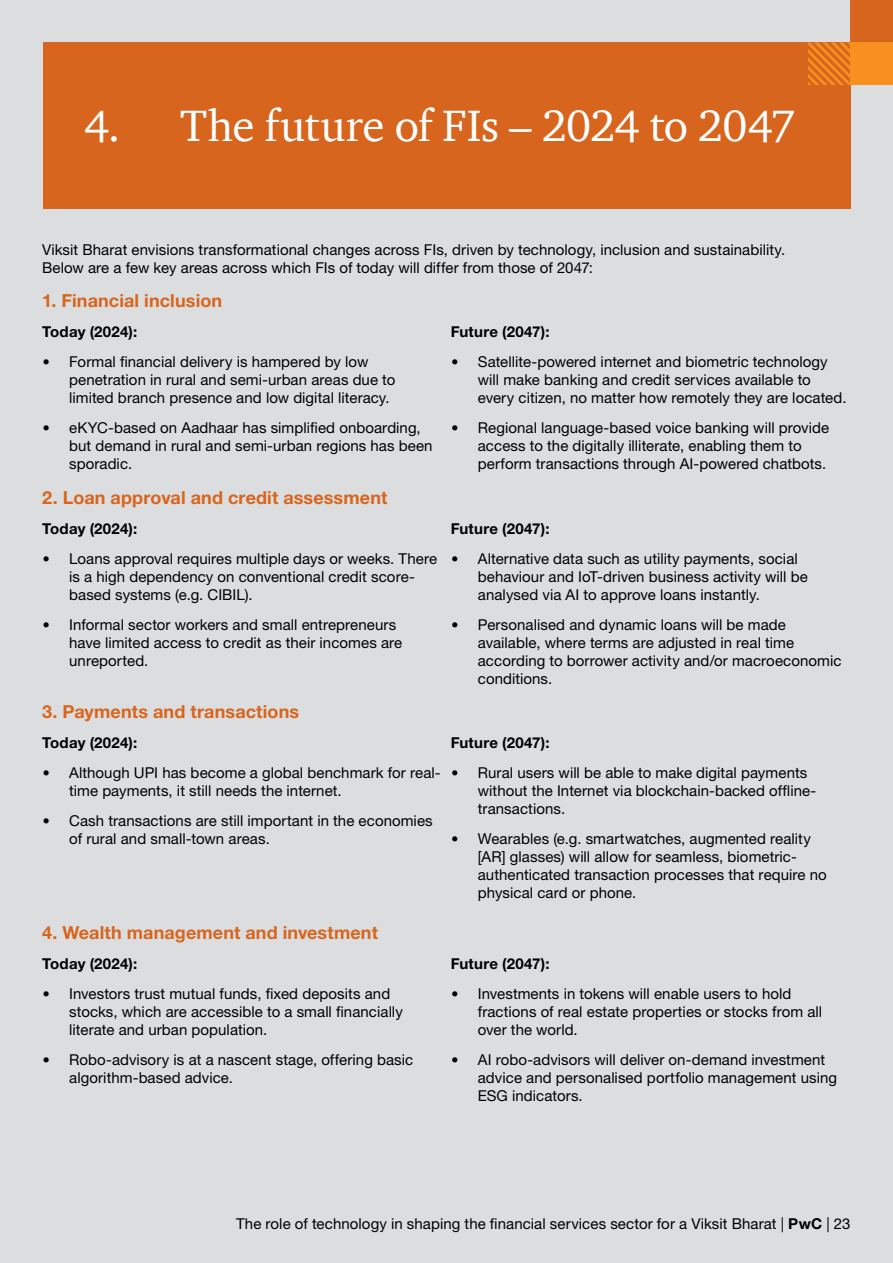
<style>
.page{position:relative;width:893px;height:1263px;background:#dcddde}
.page>*{position:absolute;margin:0;border:0;box-sizing:border-box;transform-origin:0 0}
.t1{font:45px "ITC Charter Com";letter-spacing:-.01em;color:#fff}
.t2{font:700 18px "Helvetica Neue LT Pro";letter-spacing:.005em;color:#d8651e}
.t3{font:15px/18px "Helvetica Neue LT Pro";letter-spacing:.005em;color:#000}
.t4{font:700 15px "Helvetica Neue LT Pro";letter-spacing:.015em;color:#000}
.s1{font-family:"Calibri";font-size:16.5px}
.s2{font-weight:700}
</style>
<div class="page">
<div style="left:43px;top:43px;width:807px;height:166px;background:#d8651e"></div>
<div style="left:850px;top:0;width:43px;height:43px;background:#d8651e"></div>
<div style="left:850px;top:43px;width:43px;height:42px;background:#f7901e"></div>
<svg style="left:808px;top:43px;width:42px;height:42px"></svg>
<h1 class="t1" style="left:84px;top:98px;width:713px">4. The future of FIs – 2024 to 2047</h1>
<p class="t3" style="left:42px;top:240px;width:745px">Viksit Bharat envisions transformational changes across FIs, driven by technology, inclusion and sustainability.<br>Below are a few key areas across which FIs of today will differ from those of 2047:</p>
<p class="t2" style="left:42px;top:290px;width:181px">1. Financial inclusion</p>
<p class="t4" style="left:42px;top:323px;width:96px">Today (2024):</p>
<p class="t3" style="left:69px;top:353px;width:328px;text-indent:-27px"><span class="s1">•</span> Formal financial delivery is hampered by low penetration in rural and semi-urban areas due to limited branch presence and low digital literacy.</p>
<p class="t3" style="left:69px;top:419px;width:365px;text-indent:-27px"><span class="s1">•</span> eKYC-based on Aadhaar has simplified onboarding, but demand in rural and semi-urban regions has been sporadic.</p>
<p class="t4" style="left:451px;top:323px;width:100px">Future (2047):</p>
<p class="t3" style="left:478px;top:353px;width:370px;text-indent:-27px"><span class="s1">•</span> Satellite-powered internet and biometric technology will make banking and credit services available to every citizen, no matter how remotely they are located.</p>
<p class="t3" style="left:478px;top:419px;width:353px;text-indent:-27px"><span class="s1">•</span> Regional language-based voice banking will provide access to the digitally illiterate, enabling them to perform transactions through AI-powered chatbots.</p>
<p class="t2" style="left:42px;top:486px;width:347px">2. Loan approval and credit assessment</p>
<p class="t4" style="left:42px;top:519px;width:96px">Today (2024):</p>
<p class="t3" style="left:69px;top:549px;width:369px;text-indent:-27px"><span class="s1">•</span> Loans approval requires multiple days or weeks. There is a high dependency on conventional credit score&shy;based systems (e.g. CIBIL).</p>
<p class="t3" style="left:69px;top:615px;width:335px;text-indent:-27px"><span class="s1">•</span> Informal sector workers and small entrepreneurs have limited access to credit as their incomes are unreported.</p>
<p class="t2" style="left:42px;top:701px;width:258px">3. Payments and transactions</p>
<p class="t4" style="left:42px;top:734px;width:96px">Today (2024):</p>
<p class="t3" style="left:69px;top:764px;width:373px;text-indent:-27px"><span class="s1">•</span> Although UPI has become a global benchmark for real&shy;time payments, it still needs the internet.</p>
<p class="t3" style="left:69px;top:812px;width:365px;text-indent:-27px"><span class="s1">•</span> Cash transactions are still important in the economies of rural and small-town areas.</p>
<p class="t2" style="left:42px;top:921px;width:337px">4. Wealth management and investment</p>
<p class="t4" style="left:42px;top:954px;width:96px">Today (2024):</p>
<p class="t3" style="left:69px;top:984px;width:335px;text-indent:-27px"><span class="s1">•</span> Investors trust mutual funds, fixed deposits and stocks, which are accessible to a small financially literate and urban population.</p>
<p class="t3" style="left:69px;top:1050px;width:346px;text-indent:-27px"><span class="s1">•</span> Robo-advisory is at a nascent stage, offering basic algorithm-based advice.</p>
<p class="t4" style="left:451px;top:519px;width:100px">Future (2047):</p>
<p class="t3" style="left:478px;top:549px;width:331px;text-indent:-27px"><span class="s1">•</span> Alternative data such as utility payments, social behaviour and IoT-driven business activity will be analysed via AI to approve loans instantly.</p>
<p class="t3" style="left:478px;top:615px;width:365px;text-indent:-27px"><span class="s1">•</span> Personalised and dynamic loans will be made available, where terms are adjusted in real time according to borrower activity and/or macroeconomic conditions.</p>
<p class="t4" style="left:451px;top:734px;width:100px">Future (2047):</p>
<p class="t3" style="left:478px;top:764px;width:340px;text-indent:-27px"><span class="s1">•</span> Rural users will be able to make digital payments without the Internet via blockchain-backed offline&shy;transactions.</p>
<p class="t3" style="left:478px;top:830px;width:350px;text-indent:-27px"><span class="s1">•</span> Wearables (e.g. smartwatches, augmented reality [AR] glasses) will allow for seamless, biometric&shy;authenticated transaction processes that require no physical card or phone.</p>
<p class="t4" style="left:451px;top:954px;width:100px">Future (2047):</p>
<p class="t3" style="left:478px;top:984px;width:346px;text-indent:-27px"><span class="s1">•</span> Investments in tokens will enable users to hold fractions of real estate properties or stocks from all over the world.</p>
<p class="t3" style="left:478px;top:1050px;width:361px;text-indent:-27px"><span class="s1">•</span> AI robo-advisors will deliver on-demand investment advice and personalised portfolio management using<br>ESG indicators.</p>
<p class="t3" style="left:236px;top:1215px;width:616px">The role of technology in shaping the financial services sector for a Viksit Bharat | <span class="s2">PwC</span> | 23</p>
</div>
